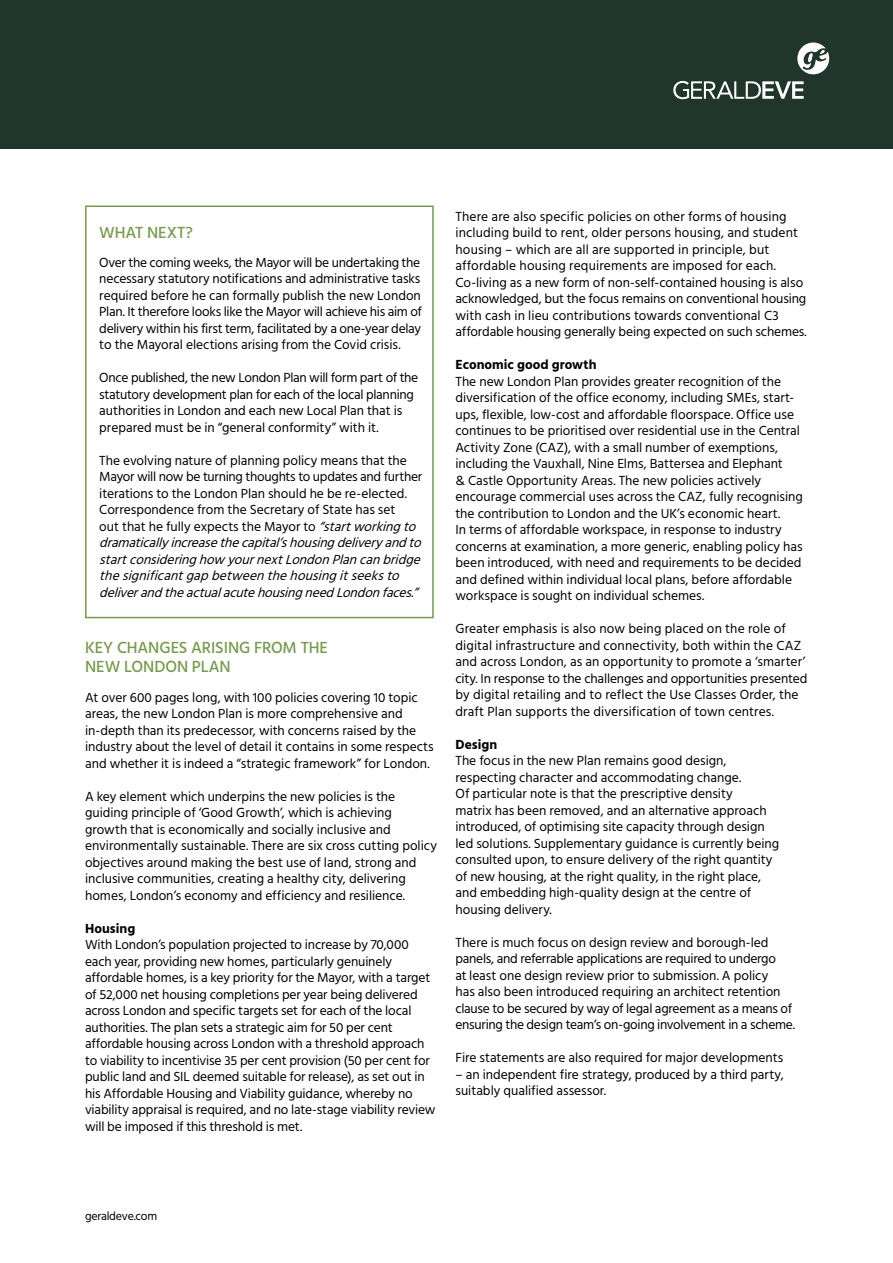
<style>
.page{position:relative;width:893px;height:1263px;background:#fff}
.page>*{position:absolute;margin:0;border:0;box-sizing:border-box;transform-origin:0 0}
.t1{font:500 16.5px/19.5px "Hind";letter-spacing:-.01em;color:#779b4b}
.t2{font:13.5px/16.5px "Hind";letter-spacing:-.005em;color:#000}
.t3{font:700 13.5px "Hind";color:#000}
.t4{font:12px "Hind";letter-spacing:-.02em;color:#000}
.s1{font-style:italic}
</style>
<div class="page">
<div style="left:0;top:0;width:893px;height:149px;background:#20362c"></div>
<svg style="left:797px;top:43px;width:32px;height:31px"></svg>
<svg style="left:673px;top:81px;width:131px;height:18px"></svg>
<div style="left:85px;top:205px;width:349px;height:413px;border:2px solid #779b4b"></div>
<p class="t1" style="left:99px;top:223px;width:95px">WHAT NEXT?</p>
<p class="t2" style="left:99px;top:255px;width:324px">Over the coming weeks, the Mayor will be undertaking the necessary statutory notifications and administrative tasks required before he can formally publish the new London Plan. It therefore looks like the Mayor will achieve his aim of delivery within his first term, facilitated by a one-year delay to the Mayoral elections arising from the Covid crisis.</p>
<p class="t2" style="left:99px;top:370px;width:321px">Once published, the new London Plan will form part of the statutory development plan for each of the local planning authorities in London and each new Local Plan that is prepared must be in “general conformity” with it.</p>
<p class="t2" style="left:99px;top:453px;width:328px">The evolving nature of planning policy means that the Mayor will now be turning thoughts to updates and further iterations to the London Plan should he be re-elected.<br>Correspondence from the Secretary of State has set<br>out that he fully expects the Mayor to <span class="s1">“startworkingto dramaticallyincreasethecapital’shousingdeliveryandto startconsideringhow yournextLondonPlancanbridge thesignificantgapbetweenthehousingitseeksto deliverandtheactualacutehousingneedLondonfaces.”</span></p>
<p class="t1" style="left:85px;top:638px;width:245px">KEY CHANGES ARISING FROM THE<br>NEW LONDON PLAN</p>
<p class="t2" style="left:85px;top:689px;width:350px">At over 600 pages long, with 100 policies covering 10 topic areas, the new London Plan is more comprehensive and in-depth than its predecessor, with concerns raised by the industry about the level of detail it contains in some respects and whether it is indeed a “strategic framework” for London.</p>
<p class="t2" style="left:85px;top:788px;width:353px">A key element which underpins the new policies is the guiding principle of ‘Good Growth’, which is achieving growth that is economically and socially inclusive and environmentally sustainable. There are six cross cutting policy objectives around making the best use of land, strong and inclusive communities, creating a healthy city, delivering homes, London’s economy and efficiency and resilience.</p>
<p class="t3" style="left:85px;top:920px;width:52px">Housing</p>
<p class="t2" style="left:85px;top:937px;width:352px">With London’s population projected to increase by 70,000 each year, providing new homes, particularly genuinely affordable homes, is a key priority for the Mayor, with a target of 52,000 net housing completions per year being delivered across London and specific targets set for each of the local authorities. The plan sets a strategic aim for 50 per cent affordable housing across London with a threshold approach to viability to incentivise 35 per cent provision (50 per cent for public land and SIL deemed suitable for release), as set out in his Affordable Housing and Viability guidance, whereby no viability appraisal is required, and no late-stage viability review will be imposed if this threshold is met.</p>
<p class="t2" style="left:455px;top:209px;width:353px">There are also specific policies on other forms of housing including build to rent, older persons housing, and student housing – which are all are supported in principle, but affordable housing requirements are imposed for each.<br>Co-living as a new form of non-self-contained housing is also acknowledged, but the focus remains on conventional housing with cash in lieu contributions towards conventional C3 affordable housing generally being expected on such schemes.</p>
<p class="t3" style="left:455px;top:357px;width:143px">Economic good growth</p>
<p class="t2" style="left:455px;top:374px;width:349px">The new London Plan provides greater recognition of the diversification of the office economy, including SMEs, start&shy;ups, flexible, low-cost and affordable floorspace. Office use continues to be prioritised over residential use in the Central Activity Zone (CAZ), with a small number of exemptions, including the Vauxhall, Nine Elms, Battersea and Elephant<br>&amp; Castle Opportunity Areas. The new policies actively encourage commercial uses across the CAZ, fully recognising the contribution to London and the UK’s economic heart.<br>In terms of affordable workspace, in response to industry concerns at examination, a more generic, enabling policy has been introduced, with need and requirements to be decided and defined within individual local plans, before affordable workspace is sought on individual schemes.</p>
<p class="t2" style="left:455px;top:621px;width:353px">Greater emphasis is also now being placed on the role of digital infrastructure and connectivity, both within the CAZ and across London, as an opportunity to promote a ‘smarter’ city. In response to the challenges and opportunities presented by digital retailing and to reflect the Use Classes Order, the draft Plan supports the diversification of town centres.</p>
<p class="t3" style="left:455px;top:736px;width:43px">Design</p>
<p class="t2" style="left:455px;top:753px;width:325px">The focus in the new Plan remains good design, respecting character and accommodating change.<br>Of particular note is that the prescriptive density<br>matrix has been removed, and an alternative approach introduced, of optimising site capacity through design led solutions. Supplementary guidance is currently being consulted upon, to ensure delivery of the right quantity of new housing, at the right quality, in the right place, and embedding high-quality design at the centre of housing delivery.</p>
<p class="t2" style="left:455px;top:934px;width:341px">There is much focus on design review and borough-led panels, and referrable applications are required to undergo<br>at least one design review prior to submission. A policy<br>has also been introduced requiring an architect retention clause to be secured by way of legal agreement as a means of ensuring the design team’s on-going involvement in a scheme.</p>
<p class="t2" style="left:455px;top:1050px;width:329px">Fire statements are also required for major developments</p>
<p class="t2" style="left:455px;top:1066px;width:330px">– an independent fire strategy, produced by a third party, suitably qualified assessor.</p>
<p class="t4" style="left:85px;top:1208px;width:74px">geraldeve.com</p>
</div>
